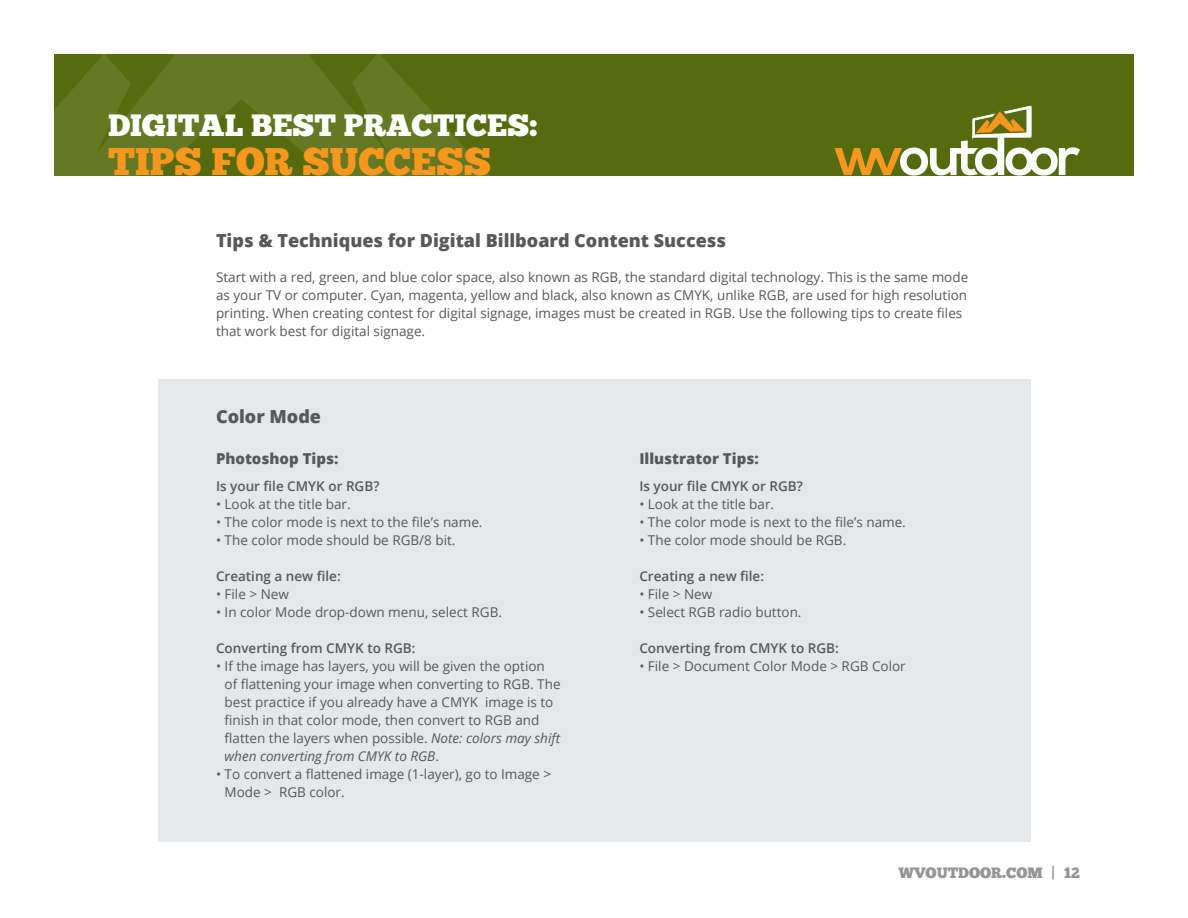
<style>
.page{position:relative;width:1188px;height:918px;background:#fff}
.page>*{position:absolute;margin:0;border:0;box-sizing:border-box;transform-origin:0 0}
.t1{font:38.55px "Chunk Five";color:#f7971d}
.t2{font:30.9px "Chunk Five";color:#fff}
.t3{font:800 18px "Open Sans";color:#57585a}
.t4{font:800 15px "Open Sans";color:#57585a}
.t5{font:15px "Chunk Five";color:#939598}
.t6{font:13.5px/18px "Open Sans";color:#57585a}
.t7{font:600 13.5px "Open Sans";color:#57585a}
.s1{font-style:italic}
</style>
<div class="page">
<div style="left:54px;top:54px;width:1080px;height:122px;background:#556b0e"></div>
<svg style="left:834px;top:105px;width:246px;height:71px"></svg>
<svg style="left:54px;top:54px;width:436px;height:122px;fill:#657925"></svg>
<div style="left:158px;top:379px;width:872px;height:462px;background:#e6e7e9"></div>
<h2 class="t2" style="left:108px;top:107px;width:431px">DIGITAL BEST PRACTICES:</h2>
<h1 class="t1" style="left:108px;top:138px;width:385px">TIPS FOR SUCCESS</h1>
<h3 class="t3" style="left:216px;top:227px;width:512px">Tips &amp; Techniques for Digital Billboard Content Success</h3>
<p class="t6" style="left:216px;top:267px;width:754px">Start with a red, green, and blue color space, also known as RGB, the standard digital technology. This is the same mode as your TV or computer. Cyan, magenta, yellow and black, also known as CMYK, unlike RGB, are used for high resolution printing. When creating contest for digital signage, images must be created in RGB. Use the following tips to create files that work best for digital signage.</p>
<h3 class="t3" style="left:216px;top:403px;width:107px">Color Mode</h3>
<p class="t4" style="left:216px;top:447px;width:124px">Photoshop Tips:</p>
<p class="t7" style="left:216px;top:477px;width:165px">Is your file CMYK or RGB?</p>
<p class="t6" style="left:216px;top:495px;width:136px">• Look at the title bar.</p>
<p class="t6" style="left:216px;top:513px;width:268px">• The color mode is next to the file’s name.</p>
<p class="t6" style="left:216px;top:531px;width:241px">• The color mode should be RGB/8 bit.</p>
<p class="t7" style="left:216px;top:567px;width:126px">Creating a new file:</p>
<p class="t6" style="left:216px;top:585px;width:74px">• File &gt; New</p>
<p class="t6" style="left:216px;top:603px;width:288px">• In color Mode drop-down menu, select RGB.</p>
<p class="t7" style="left:216px;top:639px;width:201px">Converting from CMYK to RGB:</p>
<p class="t6" style="left:225px;top:657px;width:338px;text-indent:-9px">• If the image has layers, you will be given the option of flattening your image when converting to RGB. The best practice if you already have a CMYK image is to finish in that color mode, then convert to RGB and flatten the layers when possible. <span class="s1">Note: colors may shift when converting from CMYK to RGB</span>.</p>
<p class="t6" style="left:225px;top:765px;width:328px;text-indent:-9px">• To convert a flattened image (1-layer), go to Image &gt;<br>Mode &gt; RGB color.</p>
<p class="t4" style="left:639px;top:447px;width:121px">Illustrator Tips:</p>
<p class="t7" style="left:639px;top:477px;width:165px">Is your file CMYK or RGB?</p>
<p class="t6" style="left:639px;top:495px;width:136px">• Look at the title bar.</p>
<p class="t6" style="left:639px;top:513px;width:268px">• The color mode is next to the file’s name.</p>
<p class="t6" style="left:639px;top:531px;width:208px">• The color mode should be RGB.</p>
<p class="t7" style="left:639px;top:567px;width:126px">Creating a new file:</p>
<p class="t6" style="left:639px;top:585px;width:74px">• File &gt; New</p>
<p class="t6" style="left:639px;top:603px;width:164px">• Select RGB radio button.</p>
<p class="t7" style="left:639px;top:639px;width:201px">Converting from CMYK to RGB:</p>
<p class="t6" style="left:639px;top:657px;width:268px">• File &gt; Document Color Mode &gt; RGB Color</p>
<p class="t5" style="left:899px;top:863px;width:183px">WVOUTDOOR.COM | 12</p>
</div>
